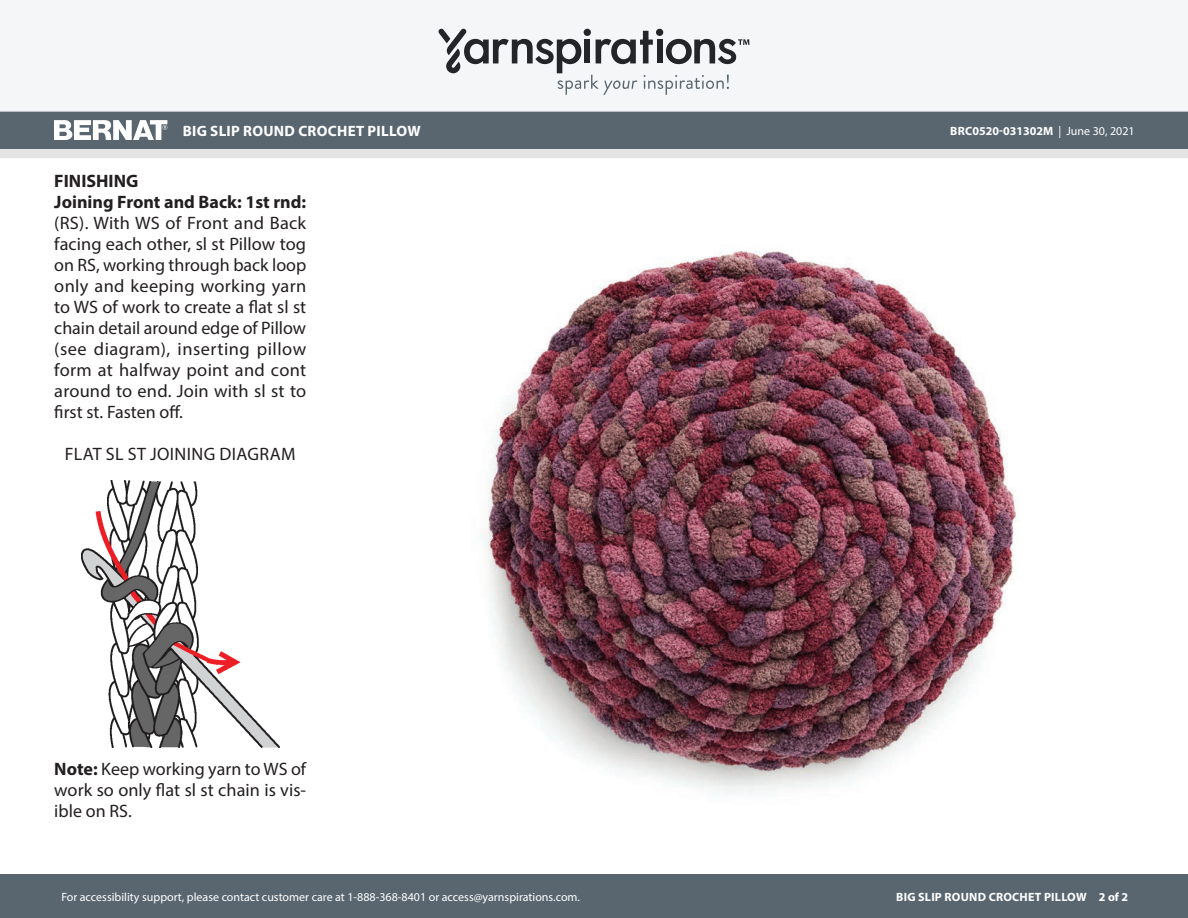
<style>
.page{position:relative;width:1188px;height:918px;background:#fff}
.page>*{position:absolute;margin:0;border:0;box-sizing:border-box;transform-origin:0 0}
.Body_-__Auto_Style_w{font:18px/21px "Myriad Pro";letter-spacing:.005em;color:#231f20;text-align:justify}
.Diagram___Schematic{font:18px "Myriad Pro";letter-spacing:.02em;color:#231f20}
.Body_-__Auto_Style_w-2{font:700 18px "Myriad Pro";color:#231f20}
.t1{font:700 15px "Myriad Pro";letter-spacing:.02em;color:#fff}
.t2{font:12px "Myriad Pro";color:#fff}
.t3{font:700 12px "Myriad Pro";letter-spacing:.02em;color:#fff}
.t4{font:700 12px "Myriad Pro";color:#fff}
.s1{font-weight:400}
.s2{font-weight:700}
</style>
<div class="page">
<div style="left:0;top:875px;width:1188px;height:43px;background:#596670"></div>
<div style="left:0;top:149px;width:1188px;height:9px;background:#e4e4e4"></div>
<div style="left:0;top:111px;width:1188px;height:38px;background:#596670"></div>
<div style="left:0;top:0;width:1188px;height:112px;background:#f4f6f7"></div>
<svg style="left:438px;top:29px;width:311px;height:66px"></svg>
<svg style="left:54px;top:120px;width:113px;height:20px"></svg>
<img style="left:81px;top:481px;width:198px;height:266px">
<img style="left:485px;top:251px;width:532px;height:542px">
<p class="t1" style="left:183px;top:121px;width:240px">BIG SLIP ROUND CROCHET PILLOW</p>
<p class="t4" style="left:950px;top:123px;width:186px">BRC0520-031302M <span class="s1">| June 30, 2021</span></p>
<p class="Body_-__Auto_Style_w-2" style="left:54px;top:169px;width:86px">FINISHING</p>
<p class="Body_-__Auto_Style_w" style="left:54px;top:191px;width:254px"><span class="s2">Joining Front and Back: 1st rnd: </span>(RS). With WS of Front and Back facing each other, sl st Pillow tog on RS, working through back loop only and keeping working yarn to WS of work to create a flat sl st chain detail around edge of Pillow (see diagram), inserting pillow form at halfway point and cont around to end. Join with sl st to first st. Fasten off.</p>
<p class="Diagram___Schematic" style="left:65px;top:443px;width:232px">FLAT SL ST JOINING DIAGRAM</p>
<p class="Body_-__Auto_Style_w" style="left:54px;top:758px;width:253px"><span class="s2">Note:</span> Keep working yarn to WS of work so only flat sl st chain is vis&shy;ible on RS.</p>
<p class="t2" style="left:61px;top:889px;width:520px">For accessibility support, please contact customer care at 1-888-368-8401 or access@yarnspirations.com.</p>
<p class="t3" style="left:896px;top:889px;width:233px">BIG SLIP ROUND CROCHET PILLOW 2 of 2</p>
</div>
